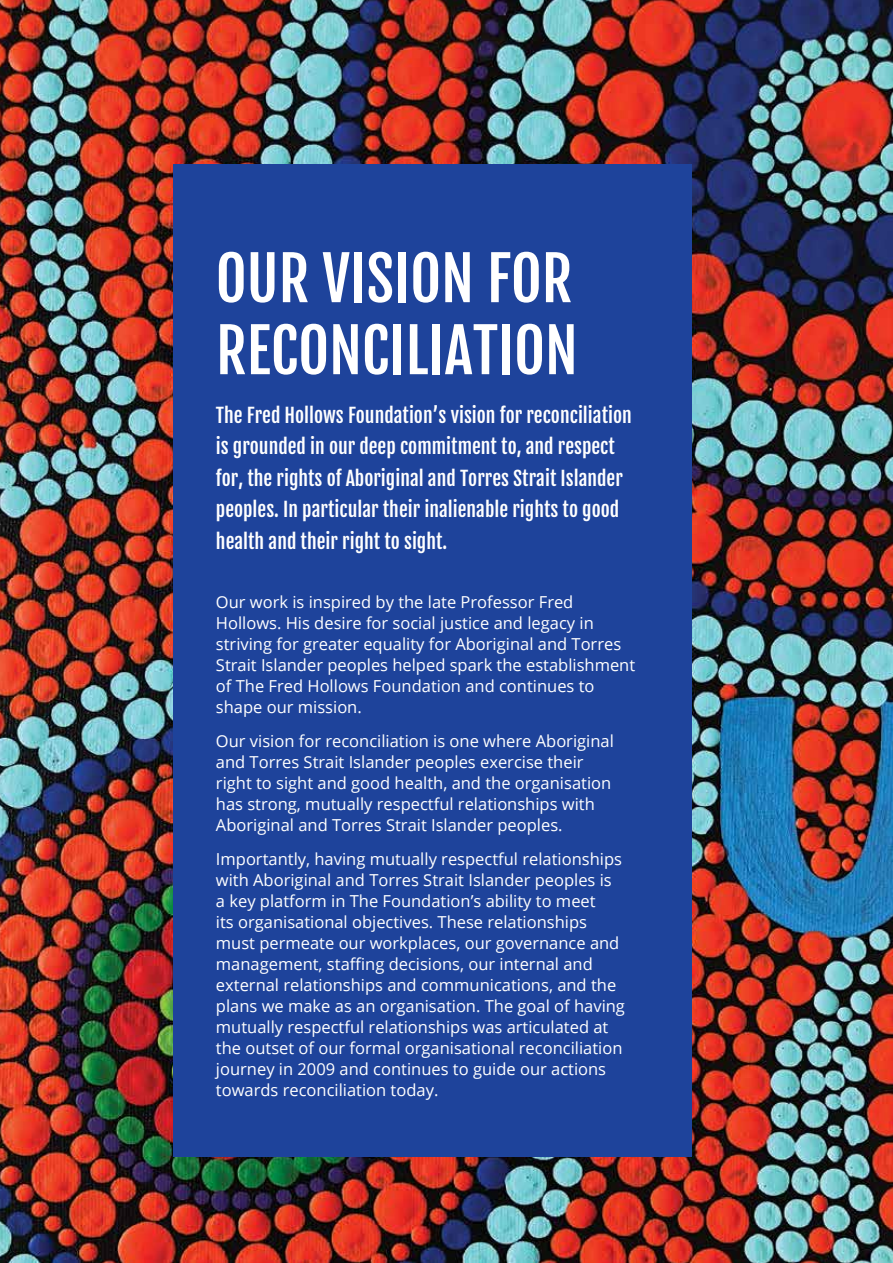
<style>
.page{position:relative;width:893px;height:1263px;background:#fff}
.page>*{position:absolute;margin:0;border:0;box-sizing:border-box;transform-origin:0 0}
.t1{font:60px/72px "Fjalla One";color:#fff}
.t2{font:19.5px/31.5px "Fjalla One";color:#fff}
.t3{font:16.5px/21px "Open Sans";color:#fff}
</style>
<div class="page">
<img style="left:0;top:0;width:893px;height:1263px">
<div style="left:173px;top:164px;width:519px;height:993px;background:#1e439b"></div>
<h1 class="t1" style="left:216px;top:243px;width:363px">OUR VISION FOR<br>RECONCILIATION</h1>
<p class="t2" style="left:216px;top:399px;width:417px">The Fred Hollows Foundation’s vision for reconciliation is grounded in our deep commitment to, and respect for, the rights of Aboriginal and Torres Strait Islander peoples. In particular their inalienable rights to good health and their right to sight.</p>
<p class="t3" style="left:216px;top:591px;width:421px">Our work is inspired by the late Professor Fred Hollows. His desire for social justice and legacy in striving for greater equality for Aboriginal and Torres Strait Islander peoples helped spark the establishment of The Fred Hollows Foundation and continues to shape our mission.</p>
<p class="t3" style="left:216px;top:730px;width:399px">Our vision for reconciliation is one where Aboriginal and Torres Strait Islander peoples exercise their right to sight and good health, and the organisation has strong, mutually respectful relationships with Aboriginal and Torres Strait Islander peoples.</p>
<p class="t3" style="left:216px;top:848px;width:411px">Importantly, having mutually respectful relationships with Aboriginal and Torres Strait Islander peoples is a key platform in The Foundation’s ability to meet<br>its organisational objectives. These relationships must permeate our workplaces, our governance and management, staffing decisions, our internal and external relationships and communications, and the plans we make as an organisation. The goal of having mutually respectful relationships was articulated at the outset of our formal organisational reconciliation journey in 2009 and continues to guide our actions towards reconciliation today.</p>
</div>
